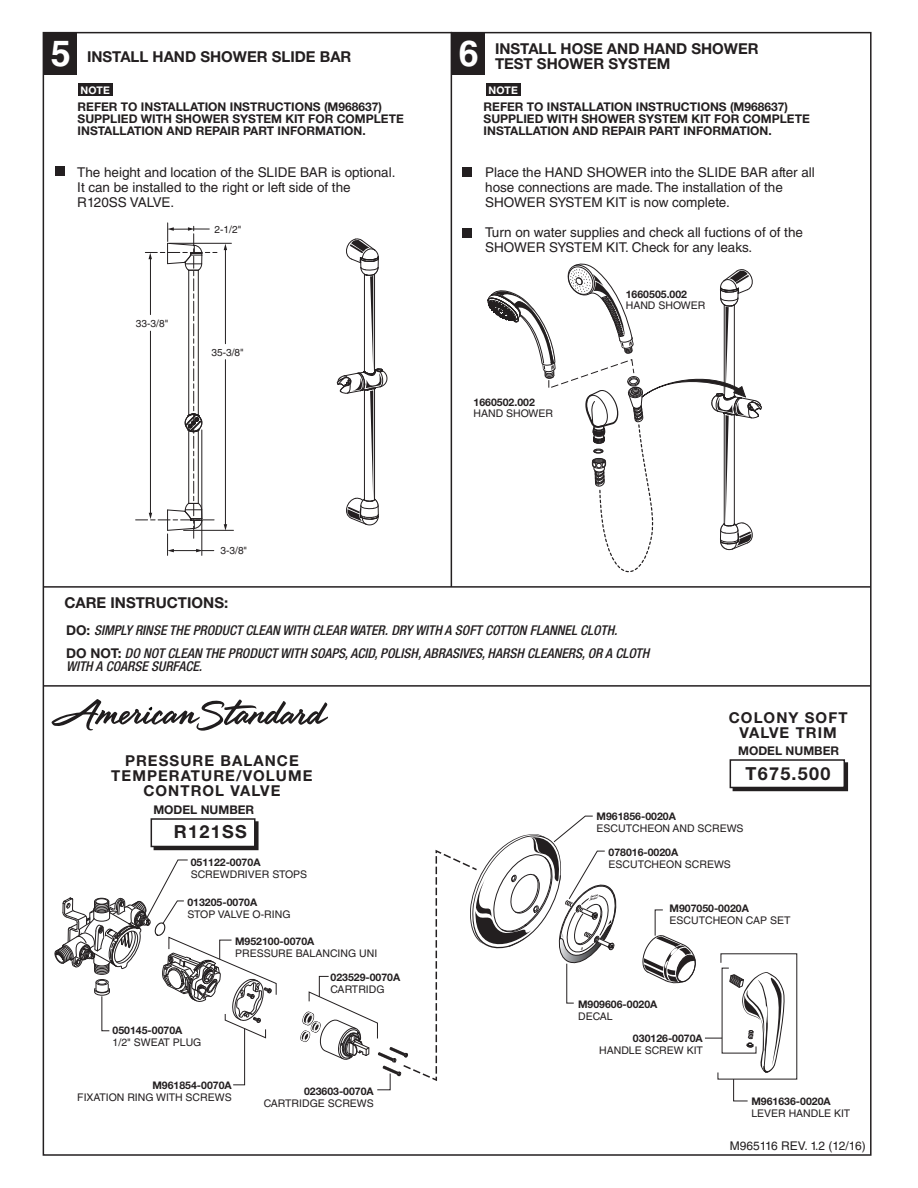
<style>
.page{position:relative;width:918px;height:1188px;background:#fff}
.page>*{position:absolute;margin:0;border:0;box-sizing:border-box;transform-origin:0 0}
.t1{font:700 36px "Helvetica LT Std";color:#fff}
.t2{font:700 18px "Helvetica Neue";letter-spacing:.07em;color:#231f20}
.t3{font:700 15px "Helvetica Neue";color:#231f20}
.t4{font:700 15px/15px "Helvetica Neue";letter-spacing:.07em;color:#231f20;text-align:center}
.t5{font:13.5px/15px "Helvetica LT Std";letter-spacing:-.005em;color:#231f20}
.t6{font:italic 500 condensed 13.5px/22.8px "Helvetica Neue";color:#231f20}
.t7{font:700 12px/12px "Helvetica Neue";color:#231f20}
.t8{font:12px "Helvetica LT Std";color:#231f20}
.t9{font:10.5px "Helvetica LT Std";color:#231f20}
.t10{font:700 10.5px "Helvetica Neue";color:#231f20}
.t11{font:700 10.5px "Helvetica Neue";color:#fff}
.t12{font:10.2px "Helvetica LT Std";color:#231f20}
.s1{font-weight:700;font-style:normal;font-stretch:normal}
</style>
<div class="page">
<div style="left:56px;top:167px;width:9px;height:9px;background:#231f20"></div>
<div style="left:462px;top:168px;width:10px;height:9px;background:#231f20"></div>
<div style="left:462px;top:229px;width:10px;height:9px;background:#231f20"></div>
<div style="left:78px;top:84px;width:35px;height:12px;background:#231f20"></div>
<div style="left:43px;top:33px;width:34px;height:42px;background:#231f20"></div>
<hr style="left:43px;top:586px;width:828px;height:2px;background:#231f20">
<hr style="left:43px;top:685px;width:828px;height:2px;background:#231f20">
<svg style="left:336px;top:238px;width:52px;height:288px"></svg>
<div style="left:486px;top:84px;width:35px;height:12px;background:#231f20"></div>
<div style="left:451px;top:33px;width:34px;height:42px;background:#231f20"></div>
<hr style="left:451px;top:33px;width:1px;height:553px;background:#231f20">
<hr style="left:184px;top:530px;width:49px;height:1px;background:#231f20">
<hr style="left:170px;top:243px;width:61px;height:1px;background:#231f20">
<hr style="left:225px;top:247px;width:1px;height:97px;background:#231f20">
<hr style="left:225px;top:360px;width:1px;height:166px;background:#231f20">
<svg style="left:224px;top:244px;width:3px;height:6px"></svg>
<svg style="left:224px;top:524px;width:3px;height:7px"></svg>
<svg style="left:136px;top:223px;width:81px;height:332px"></svg>
<div style="left:733px;top:762px;width:115px;height:29px;border:2px solid #231f20"></div>
<div style="left:730px;top:760px;width:114px;height:27px;background:#fff"></div>
<div style="left:730px;top:759px;width:115px;height:29px;border:2px solid #231f20"></div>
<div style="left:154px;top:821px;width:105px;height:29px;border:2px solid #231f20"></div>
<div style="left:151px;top:819px;width:104px;height:27px;background:#fff"></div>
<div style="left:151px;top:818px;width:105px;height:29px;border:2px solid #231f20"></div>
<svg style="left:642px;top:909px;width:54px;height:75px"></svg>
<svg style="left:705px;top:953px;width:93px;height:149px"></svg>
<svg style="left:300px;top:815px;width:317px;height:276px"></svg>
<svg style="left:486px;top:263px;width:277px;height:325px"></svg>
<svg style="left:54px;top:859px;width:223px;height:227px"></svg>
<svg style="left:51px;top:699px;width:277px;height:32px"></svg>
<h1 class="t1" style="left:51px;top:33px;width:22px">5</h1>
<p class="t3" style="left:87px;top:51px;width:266px">INSTALL HAND SHOWER SLIDE BAR</p>
<p class="t11" style="left:81px;top:86px;width:31px">NOTE</p>
<h1 class="t1" style="left:459px;top:33px;width:22px">6</h1>
<p class="t3" style="left:495px;top:43px;width:265px">INSTALL HOSE AND HAND SHOWER</p>
<p class="t3" style="left:495px;top:58px;width:177px">TEST SHOWER SYSTEM</p>
<p class="t11" style="left:489px;top:86px;width:31px">NOTE</p>
<p class="t7" style="left:78px;top:102px;width:328px">REFER TO INSTALLATION INSTRUCTIONS (M968637)<br>SUPPLIED WITH SHOWER SYSTEM KIT FOR COMPLETE<br>INSTALLATION AND REPAIR PART INFORMATION.</p>
<p class="t7" style="left:484px;top:102px;width:328px">REFER TO INSTALLATION INSTRUCTIONS (M968637)<br>SUPPLIED WITH SHOWER SYSTEM KIT FOR COMPLETE<br>INSTALLATION AND REPAIR PART INFORMATION.</p>
<p class="t5" style="left:77px;top:166px;width:320px">The height and location of the SLIDE BAR is optional.<br>It can be installed to the right or left side of the<br>R120SS VALVE.</p>
<p class="t12" style="left:136px;top:319px;width:34px">33-3/8"</p>
<p class="t12" style="left:215px;top:226px;width:28px">2-1/2"</p>
<p class="t12" style="left:212px;top:349px;width:34px">35-3/8"</p>
<p class="t12" style="left:221px;top:547px;width:28px">3-3/8"</p>
<p class="t5" style="left:485px;top:166px;width:331px">Place the HAND SHOWER into the SLIDE BAR after all hose connections are made. The installation of the<br>SHOWER SYSTEM KIT is now complete.</p>
<p class="t5" style="left:485px;top:226px;width:319px">Turn on water supplies and check all fuctions of of the<br>SHOWER SYSTEM KIT. Check for any leaks.</p>
<p class="t10" style="left:474px;top:399px;width:63px">1660502.002</p>
<p class="t9" style="left:474px;top:409px;width:81px">HAND SHOWER</p>
<p class="t10" style="left:626px;top:291px;width:63px">1660505.002</p>
<p class="t9" style="left:626px;top:301px;width:81px">HAND SHOWER</p>
<p class="t3" style="left:64px;top:598px;width:165px">CARE INSTRUCTIONS:</p>
<p class="t6" style="left:66px;top:620px;width:585px"><span class="s1">DO:</span> SIMPLY RINSE THE PRODUCT CLEAN WITH CLEAR WATER. DRY WITH A SOFT COTTON FLANNEL CLOTH.<br><span class="s1">DO NOT:</span> DO NOT CLEAN THE PRODUCT WITH SOAPS, ACID, POLISH, ABRASIVES, HARSH CLEANERS, OR A CLOTH</p>
<p class="t6" style="left:66px;top:656px;width:138px">WITH A COARSE SURFACE.</p>
<p class="t4" style="left:111px;top:754px;width:203px">PRESSURE BALANCE<br>TEMPERATURE/VOLUME<br>CONTROL VALVE</p>
<p class="t4" style="left:729px;top:712px;width:120px">COLONY SOFT<br>VALVE TRIM</p>
<p class="t7" style="left:738px;top:746px;width:102px">MODEL NUMBER</p>
<h2 class="t2" style="left:746px;top:767px;width:86px">T675.500</h2>
<p class="t7" style="left:153px;top:805px;width:102px">MODEL NUMBER</p>
<h2 class="t2" style="left:174px;top:825px;width:74px">R121SS</h2>
<p class="t10" style="left:191px;top:859px;width:71px">051122-0070A</p>
<p class="t9" style="left:191px;top:871px;width:118px">SCREWDRIVER STOPS</p>
<p class="t10" style="left:187px;top:898px;width:71px">013205-0070A</p>
<p class="t9" style="left:187px;top:910px;width:105px">STOP VALVE O-RING</p>
<p class="t10" style="left:113px;top:1027px;width:71px">050145-0070A</p>
<p class="t9" style="left:113px;top:1039px;width:90px">1/2" SWEAT PLUG</p>
<p class="t10" style="left:235px;top:937px;width:81px">M952100-0070A</p>
<p class="t9" style="left:235px;top:949px;width:144px">PRESSURE BALANCING UNI</p>
<p class="t10" style="left:331px;top:973px;width:71px">023529-0070A</p>
<p class="t9" style="left:331px;top:985px;width:56px">CARTRIDG</p>
<p class="t10" style="left:152px;top:1082px;width:81px">M961854-0070A</p>
<p class="t9" style="left:77px;top:1094px;width:156px">FIXATION RING WITH SCREWS</p>
<p class="t10" style="left:304px;top:1088px;width:71px">023603-0070A</p>
<p class="t9" style="left:264px;top:1100px;width:112px">CARTRIDGE SCREWS</p>
<p class="t10" style="left:597px;top:813px;width:81px">M961856-0020A</p>
<p class="t9" style="left:597px;top:825px;width:149px">ESCUTCHEON AND SCREWS</p>
<p class="t10" style="left:608px;top:848px;width:71px">078016-0020A</p>
<p class="t9" style="left:608px;top:860px;width:124px">ESCUTCHEON SCREWS</p>
<p class="t10" style="left:670px;top:905px;width:81px">M907050-0020A</p>
<p class="t9" style="left:670px;top:917px;width:122px">ESCUTCHEON CAP SET</p>
<p class="t10" style="left:578px;top:1000px;width:81px">M909606-0020A</p>
<p class="t9" style="left:578px;top:1012px;width:36px">DECAL</p>
<p class="t10" style="left:633px;top:1034px;width:71px">030126-0070A</p>
<p class="t9" style="left:599px;top:1046px;width:105px">HANDLE SCREW KIT</p>
<p class="t10" style="left:751px;top:1097px;width:81px">M961636-0020A</p>
<p class="t9" style="left:751px;top:1109px;width:100px">LEVER HANDLE KIT</p>
<p class="t8" style="left:730px;top:1141px;width:137px">M965116 REV. 1.2 (12/16)</p>
</div>
